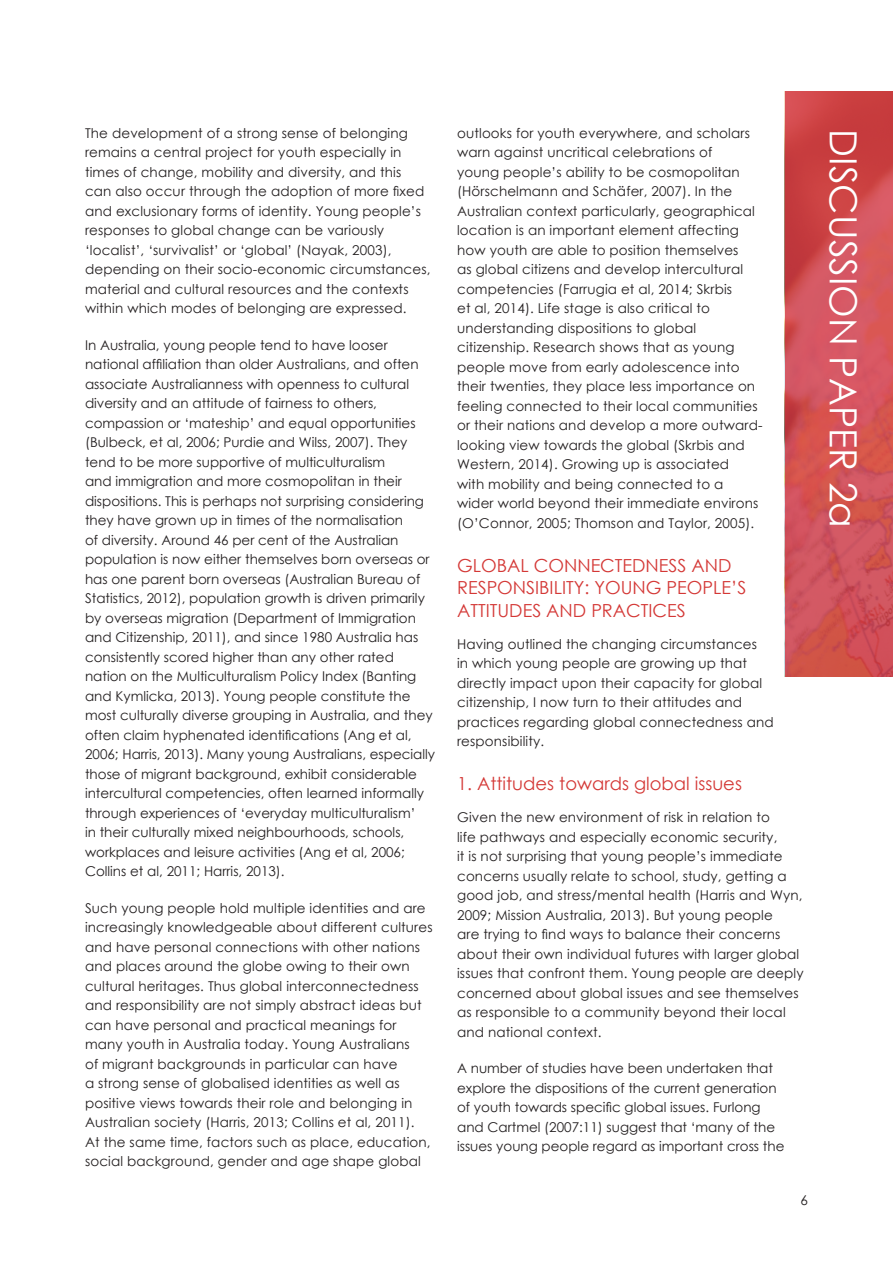
<style>
.page{position:relative;width:893px;height:1263px;background:#fff}
.page>*{position:absolute;margin:0;border:0;box-sizing:border-box;transform-origin:0 0}
.Main_heading{font:37.5px "Century Gothic";color:#fff}
.Heading_2_Red{font:18px/22.5px "Century Gothic";color:#d43836}
.Body_text{font:13.5px/19.5px "Century Gothic";letter-spacing:.01em;color:#231f20}
</style>
<div class="page">
<svg style="left:785px;top:91px;width:108px;height:586px;background:#d04f53"></svg>
<p class="Body_text" style="left:85px;top:123px;width:347px">The development of a strong sense of belonging remains a central project for youth especially in times of change, mobility and diversity, and this can also occur through the adoption of more fixed and exclusionary forms of identity. Young people’s responses to global change can be variously ‘localist’, ‘survivalist’ or ‘global’ (Nayak, 2003), depending on their socio-economic circumstances, material and cultural resources and the contexts within which modes of belonging are expressed.</p>
<p class="Body_text" style="left:85px;top:335px;width:352px">In Australia, young people tend to have looser national affiliation than older Australians, and often associate Australianness with openness to cultural diversity and an attitude of fairness to others, compassion or ‘mateship’ and equal opportunities (Bulbeck, et al, 2006; Purdie and Wilss, 2007). They tend to be more supportive of multiculturalism<br>and immigration and more cosmopolitan in their dispositions. This is perhaps not surprising considering they have grown up in times of the normalisation<br>of diversity. Around 46 per cent of the Australian population is now either themselves born overseas or has one parent born overseas (Australian Bureau of Statistics, 2012), population growth is driven primarily by overseas migration (Department of Immigration and Citizenship, 2011), and since 1980 Australia has consistently scored higher than any other rated nation on the Multiculturalism Policy Index (Banting and Kymlicka, 2013). Young people constitute the most culturally diverse grouping in Australia, and they often claim hyphenated identifications (Ang et al, 2006; Harris, 2013). Many young Australians, especially those of migrant background, exhibit considerable intercultural competencies, often learned informally through experiences of ‘everyday multiculturalism’<br>in their culturally mixed neighbourhoods, schools, workplaces and leisure activities (Ang et al, 2006; Collins et al, 2011; Harris, 2013).</p>
<p class="Body_text" style="left:85px;top:898px;width:349px">Such young people hold multiple identities and are increasingly knowledgeable about different cultures and have personal connections with other nations and places around the globe owing to their own cultural heritages. Thus global interconnectedness and responsibility are not simply abstract ideas but can have personal and practical meanings for many youth in Australia today. Young Australians<br>of migrant backgrounds in particular can have<br>a strong sense of globalised identities as well as positive views towards their role and belonging in Australian society (Harris, 2013; Collins et al, 2011).<br>At the same time, factors such as place, education, social background, gender and age shape global</p>
<p class="Body_text" style="left:457px;top:123px;width:307px">outlooks for youth everywhere, and scholars warn against uncritical celebrations of<br>young people’s ability to be cosmopolitan (Hörschelmann and Schäfer, 2007). In the Australian context particularly, geographical location is an important element affecting how youth are able to position themselves<br>as global citizens and develop intercultural competencies (Farrugia et al, 2014; Skrbis<br>et al, 2014). Life stage is also critical to understanding dispositions to global citizenship. Research shows that as young people move from early adolescence into their twenties, they place less importance on feeling connected to their local communities or their nations and develop a more outward&shy;looking view towards the global (Skrbis and Western, 2014). Growing up is associated<br>with mobility and being connected to a wider world beyond their immediate environs (O’Connor, 2005; Thomson and Taylor, 2005).</p>
<p class="Heading_2_Red" style="left:457px;top:553px;width:291px">GLOBAL CONNECTEDNESS AND<br>RESPONSIBILITY: YOUNG PEOPLE’S<br>ATTITUDES AND PRACTICES</p>
<p class="Body_text" style="left:457px;top:634px;width:318px">Having outlined the changing circumstances<br>in which young people are growing up that directly impact upon their capacity for global citizenship, I now turn to their attitudes and practices regarding global connectedness and responsibility.</p>
<p class="Heading_2_Red" style="left:457px;top:772px;width:286px">1. Attitudes towards global issues</p>
<p class="Body_text" style="left:457px;top:807px;width:348px">Given the new environment of risk in relation to<br>life pathways and especially economic security,<br>it is not surprising that young people’s immediate concerns usually relate to school, study, getting a good job, and stress/mental health (Harris and Wyn, 2009; Mission Australia, 2013). But young people<br>are trying to find ways to balance their concerns about their own individual futures with larger global issues that confront them. Young people are deeply concerned about global issues and see themselves as responsible to a community beyond their local and national context.</p>
<p class="Body_text" style="left:457px;top:1058px;width:329px">A number of studies have been undertaken that explore the dispositions of the current generation of youth towards specific global issues. Furlong and Cartmel (2007:11) suggest that ‘many of the issues young people regard as important cross the</p>
<p class="Body_text" style="left:800px;top:1190px;width:9px">6</p>
<p class="Main_heading" style="left:869px;top:129px;width:400px;rotate:90deg">DISCUSSION PAPER 2a</p>
</div>
